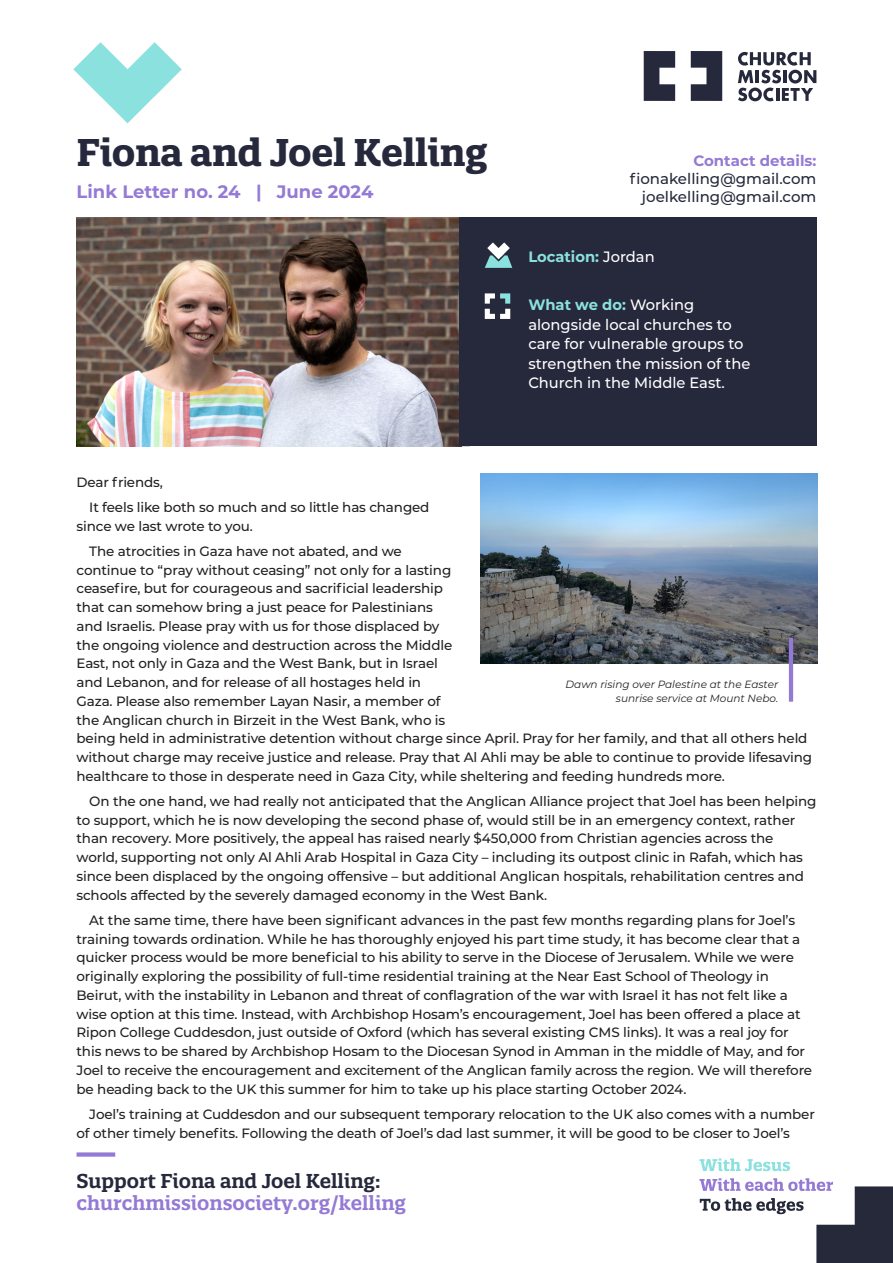
<style>
.page{position:relative;width:893px;height:1263px;background:#fff}
.page>*{position:absolute;margin:0;border:0;box-sizing:border-box;transform-origin:0 0}
.t1{font:700 37.5px "Quatro Slab";letter-spacing:-.01em;color:#26293c}
.t2{font:600 19.5px "Quatro Slab";color:#947ad5}
.t3{font:600 19.5px "Quatro Slab";color:#26293c}
.t4{font:700 18px "Montserrat";color:#947ad5}
.t5{font:500 15px/19.5px "Montserrat";color:#fff}
.t6{font:500 15px/18px "Montserrat";color:#26293c;text-align:right}
.t7{font:700 15px "Montserrat";color:#8be1de}
.t8{font:700 15px "Montserrat";color:#947ad5}
.t9{font:500 13.5px/18.8px "Montserrat";letter-spacing:-.01em;color:#231f20}
.t10{font:italic 10.5px/13.5px "Montserrat";color:#231f20;text-align:right}
.s1{font-weight:500;color:#fff}
.s2{font-weight:700;color:#8be1de}
</style>
<div class="page">
<img style="left:480px;top:474px;width:337px;height:189px">
<hr style="left:789px;top:638px;width:4px;height:64px;background:#947ad5">
<img style="left:77px;top:218px;width:382px;height:228px">
<div style="left:459px;top:217px;width:357px;height:229px;background:#26293c"></div>
<svg style="left:73px;top:42px;width:109px;height:81px"></svg>
<svg style="left:691px;top:51px;width:31px;height:50px"></svg>
<svg style="left:644px;top:51px;width:31px;height:50px"></svg>
<svg style="left:738px;top:52px;width:78px;height:49px"></svg>
<svg style="left:485px;top:242px;width:27px;height:26px"></svg>
<svg style="left:485px;top:293px;width:25px;height:26px"></svg>
<div style="left:77px;top:1152px;width:38px;height:5px;background:#947ad5"></div>
<svg style="left:699px;top:1158px;width:91px;height:13px"></svg>
<svg style="left:699px;top:1178px;width:194px;height:85px"></svg>
<h1 class="t1" style="left:77px;top:129px;width:413px">Fiona and Joel Kelling</h1>
<h3 class="t4" style="left:77px;top:179px;width:298px">Link Letter no. 24 | June 2024</h3>
<p class="t8" style="left:693px;top:150px;width:125px">Contact details:</p>
<p class="t6" style="left:630px;top:169px;width:188px">fionakelling@gmail.com joelkelling@gmail.com</p>
<p class="t7" style="left:528px;top:246px;width:128px">Location: <span class="s1">Jordan</span></p>
<p class="t5" style="left:528px;top:294px;width:224px"><span class="s2">What we do:</span> Working alongside local churches to care for vulnerable groups to strengthen the mission of the<br>Church in the Middle East.</p>
<p class="t9" style="left:89px;top:469px;width:342px;line-height:25px;text-indent:-13px">Dear friends,<br>It feels like both so much and so little has changed</p>
<p class="t9" style="left:89px;top:513px;width:314px;line-height:25px;text-indent:-13px">since we last wrote to you.<br>The atrocities in Gaza have not abated, and we</p>
<p class="t9" style="left:77px;top:560px;width:737px">continue to “pray without ceasing” not only for a lasting<br>ceasefire, but for courageous and sacrificial leadership<br>that can somehow bring a just peace for Palestinians<br>and Israelis. Please pray with us for those displaced by<br>the ongoing violence and destruction across the Middle<br>East, not only in Gaza and the West Bank, but in Israel<br>and Lebanon, and for release of all hostages held in<br>Gaza. Please also remember Layan Nasir, a member of<br>the Anglican church in Birzeit in the West Bank, who is<br>being held in administrative detention without charge since April. Pray for her family, and that all others held without charge may receive justice and release. Pray that Al Ahli may be able to continue to provide lifesaving healthcare to those in desperate need in Gaza City, while sheltering and feeding hundreds more.</p>
<p class="t9" style="left:77px;top:791px;width:741px;text-indent:13px">On the one hand, we had really not anticipated that the Anglican Alliance project that Joel has been helping to support, which he is now developing the second phase of, would still be in an emergency context, rather than recovery. More positively, the appeal has raised nearly $450,000 from Christian agencies across the world, supporting not only Al Ahli Arab Hospital in Gaza City – including its outpost clinic in Rafah, which has since been displaced by the ongoing offensive – but additional Anglican hospitals, rehabilitation centres and schools affected by the severely damaged economy in the West Bank.</p>
<p class="t9" style="left:77px;top:910px;width:737px;text-indent:13px">At the same time, there have been significant advances in the past few months regarding plans for Joel’s training towards ordination. While he has thoroughly enjoyed his part time study, it has become clear that a quicker process would be more beneficial to his ability to serve in the Diocese of Jerusalem. While we were originally exploring the possibility of full-time residential training at the Near East School of Theology in Beirut, with the instability in Lebanon and threat of conflagration of the war with Israel it has not felt like a wise option at this time. Instead, with Archbishop Hosam’s encouragement, Joel has been offered a place at Ripon College Cuddesdon, just outside of Oxford (which has several existing CMS links). It was a real joy for this news to be shared by Archbishop Hosam to the Diocesan Synod in Amman in the middle of May, and for Joel to receive the encouragement and excitement of the Anglican family across the region. We will therefore be heading back to the UK this summer for him to take up his place starting October 2024.</p>
<p class="t9" style="left:77px;top:1104px;width:740px;text-indent:13px">Joel’s training at Cuddesdon and our subsequent temporary relocation to the UK also comes with a number of other timely benefits. Following the death of Joel’s dad last summer, it will be good to be closer to Joel’s</p>
<p class="t10" style="left:565px;top:677px;width:214px">Dawn rising over Palestine at the Easter sunrise service at Mount Nebo.</p>
<h2 class="t3" style="left:77px;top:1168px;width:305px">Support Fiona and Joel Kelling:</h2>
<h2 class="t2" style="left:77px;top:1191px;width:331px">churchmissionsociety.org/kelling</h2>
</div>
